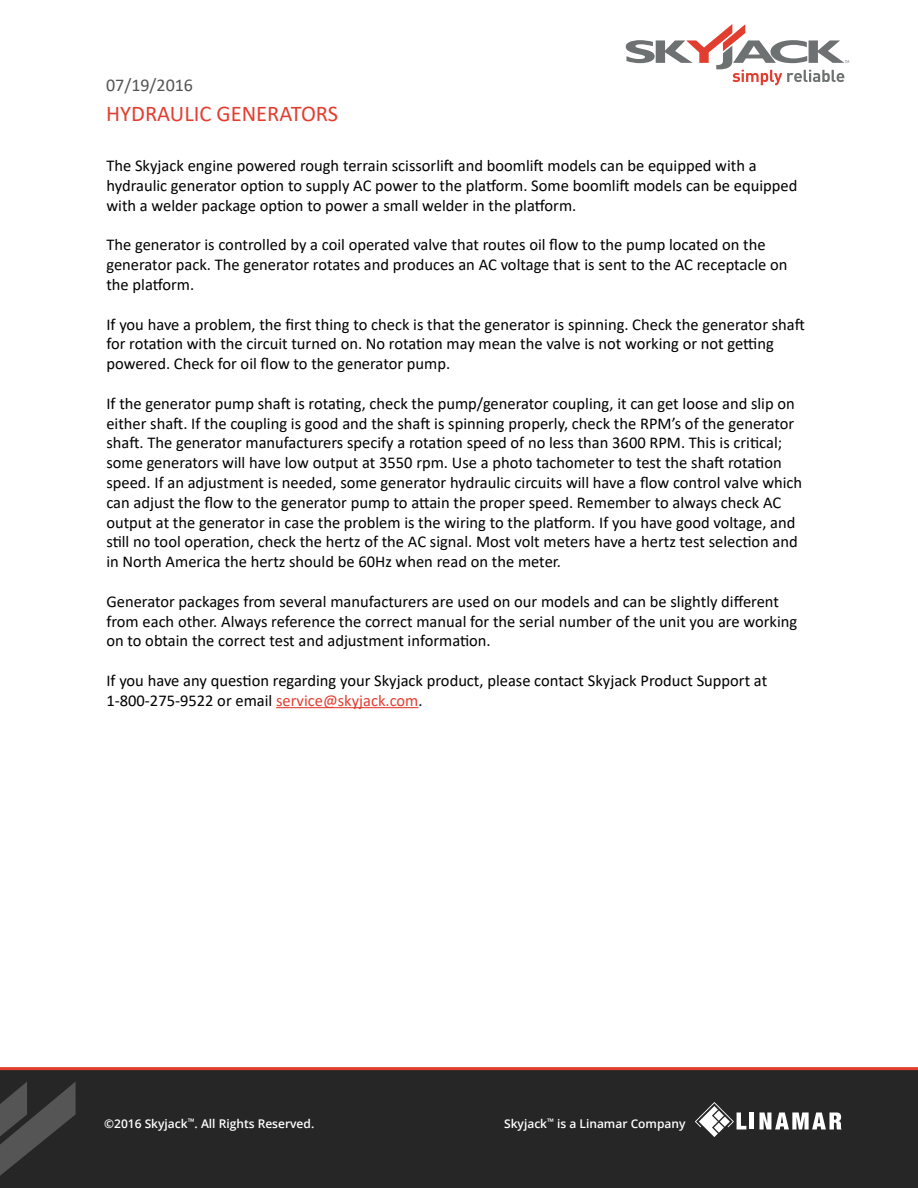
<style>
.page{position:relative;width:918px;height:1188px;background:#fff}
.page>*{position:absolute;margin:0;border:0;box-sizing:border-box;transform-origin:0 0}
.t1{font:22.5px "Calibri";color:#e23e30}
.t2{font:18px "Calibri";color:#545454}
.t3{font:16.5px/19.8px "Calibri";color:#000}
.t4{font:600 12px "Open Sans";color:#fff}
.s1{color:#e23e30}
</style>
<div class="page">
<div style="left:0;top:1070px;width:918px;height:118px;background:#262626"></div>
<hr style="left:0;top:1067px;width:918px;height:3px;background:#e23e30">
<svg style="left:695px;top:1102px;width:51px;height:35px"></svg>
<svg style="left:759px;top:1112px;width:83px;height:17px"></svg>
<hr style="left:750px;top:1112px;width:4px;height:17px;background:#fff">
<svg style="left:626px;top:24px;width:223px;height:61px"></svg>
<svg style="left:0;top:1082px;width:76px;height:94px"></svg>
<hr style="left:276px;top:707px;width:142px;height:1px;background:#e23e30">
<p class="t2" style="left:106px;top:73px;width:88px">07/19/2016</p>
<h1 class="t1" style="left:106px;top:98px;width:233px">HYDRAULIC GENERATORS</h1>
<p class="t3" style="left:106px;top:155px;width:692px">The Skyjack engine powered rough terrain scissorlift and boomlift models can be equipped with a hydraulic generator option to supply AC power to the platform. Some boomlift models can be equipped with a welder package option to power a small welder in the platform.</p>
<p class="t3" style="left:106px;top:235px;width:683px">The generator is controlled by a coil operated valve that routes oil flow to the pump located on the generator pack. The generator rotates and produces an AC voltage that is sent to the AC receptacle on the platform.</p>
<p class="t3" style="left:106px;top:314px;width:700px">If you have a problem, the first thing to check is that the generator is spinning. Check the generator shaft for rotation with the circuit turned on. No rotation may mean the valve is not working or not getting powered. Check for oil flow to the generator pump.</p>
<p class="t3" style="left:106px;top:393px;width:697px">If the generator pump shaft is rotating, check the pump/generator coupling, it can get loose and slip on either shaft. If the coupling is good and the shaft is spinning properly, check the RPM’s of the generator shaft. The generator manufacturers specify a rotation speed of no less than 3600 RPM. This is critical; some generators will have low output at 3550 rpm. Use a photo tachometer to test the shaft rotation speed. If an adjustment is needed, some generator hydraulic circuits will have a flow control valve which can adjust the flow to the generator pump to attain the proper speed. Remember to always check AC output at the generator in case the problem is the wiring to the platform. If you have good voltage, and still no tool operation, check the hertz of the AC signal. Most volt meters have a hertz test selection and in North America the hertz should be 60Hz when read on the meter.</p>
<p class="t3" style="left:106px;top:591px;width:692px">Generator packages from several manufacturers are used on our models and can be slightly different from each other. Always reference the correct manual for the serial number of the unit you are working on to obtain the correct test and adjustment information.</p>
<p class="t3" style="left:106px;top:670px;width:662px">If you have any question regarding your Skyjack product, please contact Skyjack Product Support at<br>1-800-275-9522 or email <span class="s1">service@skyjack.com</span>.</p>
<p class="t4" style="left:104px;top:1116px;width:212px">©2016 Skyjack<sup>™</sup>. All Rights Reserved.</p>
<p class="t4" style="left:504px;top:1116px;width:183px">Skyjack<sup>™</sup> is a Linamar Company</p>
</div>
